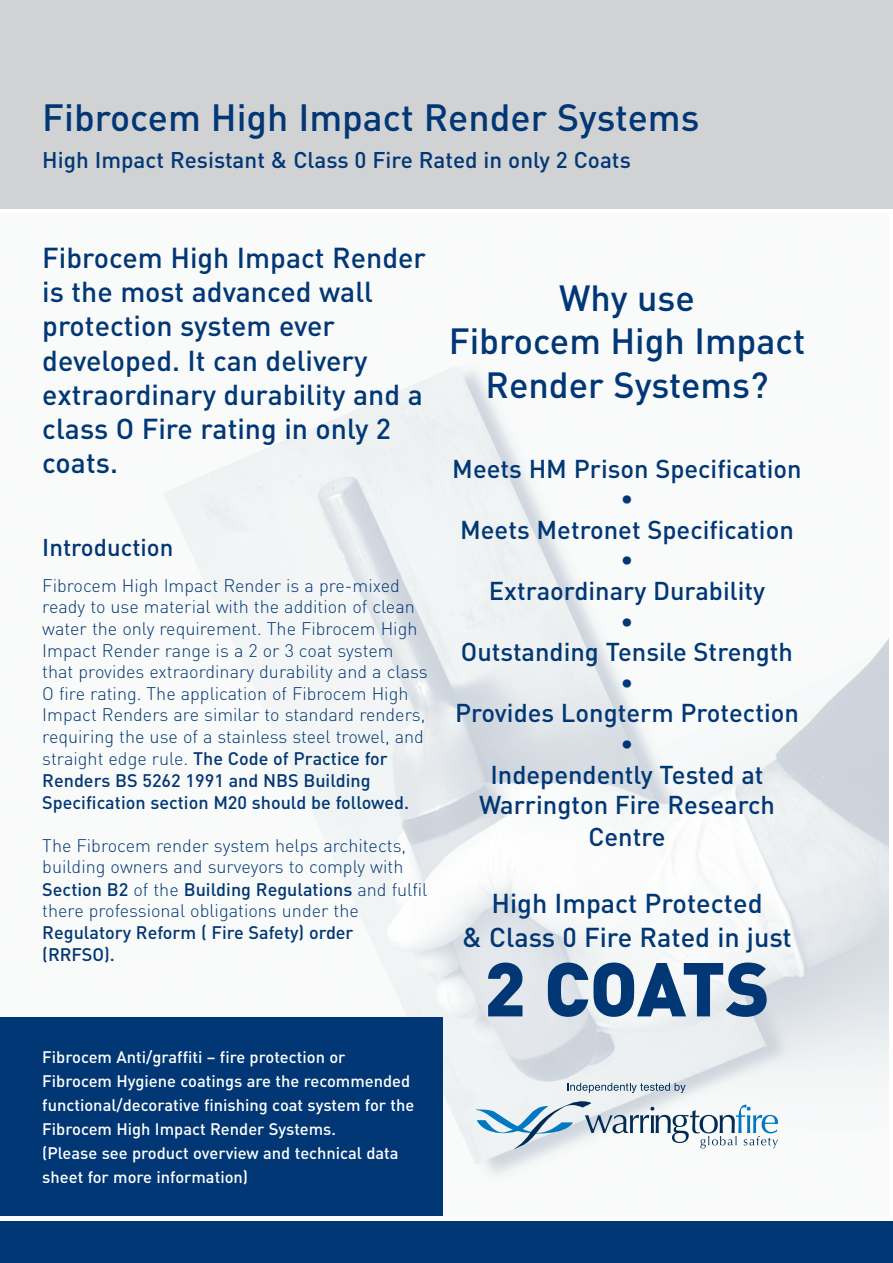
<style>
.page{position:relative;width:893px;height:1263px;background:#fff}
.page>*{position:absolute;margin:0;border:0;box-sizing:border-box;transform-origin:0 0}
.t1{font:900 75px "DIN";letter-spacing:-.005em;color:#013775}
.t2{font:500 37.5px "DIN";color:#013775}
.t3{font:500 36px/43.2px "DIN";color:#013775;text-align:center}
.t4{font:500 28.5px/34.2px "DIN";color:#013775}
.t5{font:500 27px/34.5px "DIN";color:#013775;text-align:center}
.t6{font:500 25.5px/30.8px "DIN";color:#013775;text-align:center}
.t7{font:500 24px "DIN";color:#013775}
.t8{font:500 22.5px "DIN";color:#013775}
.t9{font:300 18px/21.8px "DIN";color:#013775}
.t10{font:500 18px/21.6px "DIN";color:#013775}
.t11{font:500 16.5px/24px "DIN";color:#fff}
.s1{font-weight:500}
</style>
<div class="page">
<div style="left:0;top:1px;width:893px;height:208px;background:#d1d2d4"></div>
<img style="left:163px;top:366px;width:725px;height:850px">
<div style="left:0;top:1221px;width:893px;height:42px;background:#013775"></div>
<div style="left:0;top:1017px;width:442px;height:199px;background:#013775"></div>
<svg style="left:567px;top:1083px;width:118px;height:10px"></svg>
<svg style="left:476px;top:1099px;width:302px;height:50px"></svg>
<h2 class="t2" style="left:42px;top:104px;width:659px">Fibrocem High Impact Render Systems</h2>
<p class="t8" style="left:42px;top:152px;width:590px">High Impact Resistant &amp; Class 0 Fire Rated in only 2 Coats</p>
<h3 class="t4" style="left:42px;top:244px;width:385px">Fibrocem High Impact Render is the most advanced wall protection system ever developed. It can delivery extraordinary durability and a class O Fire rating in only 2 coats.</h3>
<h3 class="t7" style="left:42px;top:538px;width:133px">Introduction</h3>
<p class="t9" style="left:42px;top:576px;width:387px">Fibrocem High Impact Render is a pre-mixed ready to use material with the addition of clean water the only requirement. The Fibrocem High Impact Render range is a 2 or 3 coat system that provides extraordinary durability and a class O fire rating. The application of Fibrocem High Impact Renders are similar to standard renders, requiring the use of a stainless steel trowel, and straight edge rule. <span class="s1">The Code of Practice for Renders BS 5262 1991 and NBS Building Specification section M20 should be followed.</span></p>
<p class="t9" style="left:42px;top:837px;width:387px">The Fibrocem render system helps architects, building owners and surveyors to comply with <span class="s1">Section B2</span> of the <span class="s1">Building Regulations</span> and fulfil there professional obligations under the</p>
<p class="t10" style="left:42px;top:924px;width:313px">Regulatory Reform ( Fire Safety) order (RRFSO).</p>
<p class="t11" style="left:42px;top:1046px;width:374px">Fibrocem Anti/graffiti – fire protection or Fibrocem Hygiene coatings are the recommended functional/decorative finishing coat system for the Fibrocem High Impact Render Systems.<br>(Please see product overview and technical data sheet for more information)</p>
<h3 class="t3" style="left:449px;top:280px;width:358px">Why use<br>Fibrocem High Impact<br>Render Systems?</h3>
<h3 class="t6" style="left:452px;top:456px;width:351px">Meets HM Prison Specification •<br>Meets Metronet Specification •<br>Extraordinary Durability<br>•<br>Outstanding Tensile Strength •<br>Provides Longterm Protection •<br>Independently Tested at<br>Warrington Fire Research<br>Centre</h3>
<h3 class="t5" style="left:462px;top:889px;width:331px">High Impact Protected<br>&amp; Class 0 Fire Rated in just</h3>
<h1 class="t1" style="left:484px;top:962px;width:287px">2 COATS</h1>
</div>
